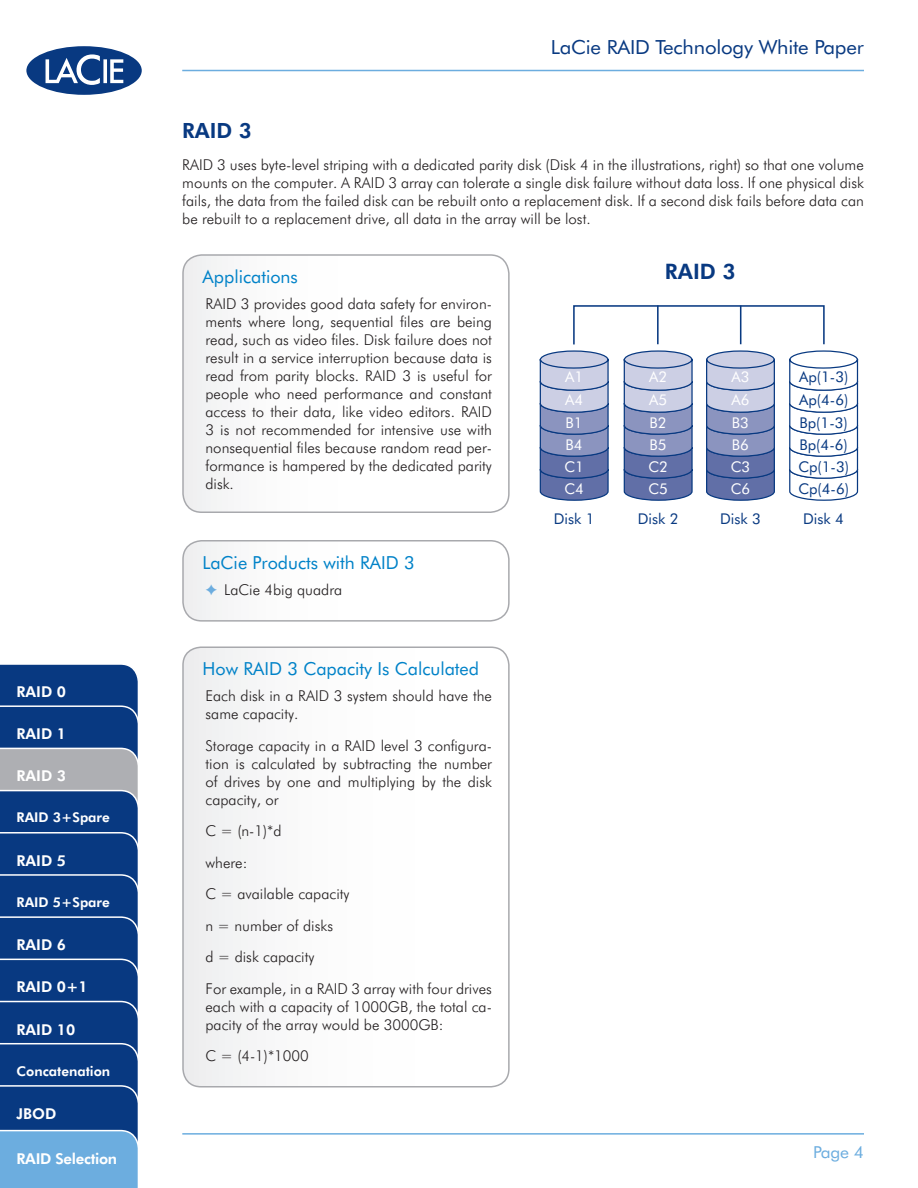
<style>
.page{position:relative;width:918px;height:1188px;background:#fff}
.page>*{position:absolute;margin:0;border:0;box-sizing:border-box;transform-origin:0 0}
.t1{font:800 21.3px "Futura BT";color:#083981}
._1_1_Heading{font:800 21px "Futura BT";color:#083981}
.t2{font:19.5px "Futura BT";letter-spacing:-.01em;color:#083981;scale:1.05 1}
._1_1_1_Heading{font:18px "Futura BT";color:#0082c8}
.t3{font:16.5px "Futura BT";color:#6caddf;scale:1.05 1}
.Bullets{font:300 15px/18px "Futura BT";color:#231f20;text-align:justify}
.t4{font:800 15px "Futura BT";color:#fff}
.t5{font:800 15px "Futura BT";letter-spacing:-.02em;color:#fff}
.t6{font:14.85px/22.4px "Futura BT";color:#083981;text-align:justify}
.t7{font:14.85px/22.4px "Futura BT";color:#fff;text-align:justify}
.t8{font:800 13.5px "Futura BT";color:#fff}
.s1{color:#6caddf}
</style>
<div class="page">
<hr style="left:182px;top:1133px;width:682px;height:2px;background:#6caddf">
<hr style="left:182px;top:70px;width:682px;height:1px;background:#6caddf">
<svg style="left:26px;top:46px;width:116px;height:49px"></svg>
<svg style="left:185px;top:257px;width:322px;height:253px"></svg>
<div style="left:182px;top:254px;width:328px;height:259px;border:2px solid #a8a9ad;border-radius:19px"></div>
<svg style="left:540px;top:351px;width:68px;height:18px"></svg>
<div style="left:540px;top:350px;width:69px;height:19px;border:1px solid #083981;border-radius:50%"></div>
<svg style="left:539px;top:358px;width:70px;height:143px;background:#8c98c1"></svg>
<svg style="left:624px;top:351px;width:68px;height:18px"></svg>
<div style="left:624px;top:350px;width:69px;height:19px;border:1px solid #083981;border-radius:50%"></div>
<svg style="left:623px;top:358px;width:70px;height:143px;background:#8c98c0"></svg>
<div style="left:707px;top:351px;width:67px;height:18px;background:#cccfe4;border-radius:50%"></div>
<div style="left:706px;top:350px;width:69px;height:19px;border:1px solid #083981;border-radius:50%"></div>
<svg style="left:706px;top:358px;width:69px;height:143px;background:#8995bf"></svg>
<svg style="left:790px;top:351px;width:67px;height:18px"></svg>
<div style="left:789px;top:350px;width:69px;height:19px;border:1px solid #083981;border-radius:50%"></div>
<svg style="left:789px;top:358px;width:70px;height:143px"></svg>
<div style="left:573px;top:305px;width:252px;height:40px;border:2px solid #083981"></div>
<hr style="left:657px;top:306px;width:2px;height:38px;background:#083981">
<hr style="left:740px;top:306px;width:1px;height:38px;background:#083981">
<svg style="left:185px;top:543px;width:322px;height:76px"></svg>
<div style="left:182px;top:540px;width:328px;height:82px;border:2px solid #a8a9ad;border-radius:19px"></div>
<svg style="left:185px;top:649px;width:322px;height:436px"></svg>
<div style="left:182px;top:646px;width:328px;height:442px;border:2px solid #a8a9ad;border-radius:18px"></div>
<svg style="left:0;top:664px;width:138px;height:524px;background:#275593"></svg>
<p class="t4" style="left:16px;top:683px;width:51px">RAID 0</p>
<p class="t4" style="left:16px;top:725px;width:51px">RAID 1</p>
<p class="t4" style="left:16px;top:767px;width:51px">RAID 3</p>
<p class="t8" style="left:16px;top:809px;width:95px">RAID 3+Spare</p>
<p class="t4" style="left:16px;top:851px;width:51px">RAID 5</p>
<p class="t8" style="left:16px;top:894px;width:95px">RAID 5+Spare</p>
<p class="t4" style="left:16px;top:936px;width:51px">RAID 6</p>
<p class="t4" style="left:16px;top:978px;width:73px">RAID 0+1</p>
<p class="t4" style="left:16px;top:1020px;width:60px">RAID 10</p>
<p class="t8" style="left:16px;top:1063px;width:95px">Concatenation</p>
<p class="t4" style="left:16px;top:1104px;width:41px">JBOD</p>
<p class="t5" style="left:16px;top:1149px;width:102px">RAID Selection</p>
<h3 class="t2" style="left:551px;top:36px;width:300px">LaCie RAID Technology White Paper</h3>
<p class="_1_1_Heading" style="left:182px;top:118px;width:71px">RAID 3</p>
<p class="Bullets" style="left:182px;top:155px;width:683px">RAID 3 uses byte-level striping with a dedicated parity disk (Disk 4 in the illustrations, right) so that one volume mounts on the computer. A RAID 3 array can tolerate a single disk failure without data loss. If one physical disk fails, the data from the failed disk can be rebuilt onto a replacement disk. If a second disk fails before data can be rebuilt to a replacement drive, all data in the array will be lost.</p>
<p class="_1_1_1_Heading" style="left:202px;top:266px;width:97px">Applications</p>
<p class="Bullets" style="left:206px;top:295px;width:288px">RAID 3 provides good data safety for environ&shy;ments where long, sequential files are being read, such as video files. Disk failure does not result in a service interruption because data is read from parity blocks. RAID 3 is useful for people who need performance and constant access to their data, like video editors. RAID 3 is not recommended for intensive use with nonsequential files because random read per&shy;formance is hampered by the dedicated parity disk.</p>
<p class="_1_1_1_Heading" style="left:203px;top:551px;width:214px">LaCie Products with RAID 3</p>
<p class="Bullets" style="left:206px;top:580px;width:138px"><span class="s1">✦</span> LaCie 4big quadra</p>
<p class="_1_1_1_Heading" style="left:202px;top:658px;width:278px">How RAID 3 Capacity Is Calculated</p>
<p class="Bullets" style="left:206px;top:687px;width:288px">Each disk in a RAID 3 system should have the same capacity.</p>
<p class="Bullets" style="left:206px;top:736px;width:288px">Storage capacity in a RAID level 3 configura&shy;tion is calculated by subtracting the number of drives by one and multiplying by the disk capacity, or</p>
<p class="Bullets" style="left:206px;top:822px;width:78px">C = (n-1)*d</p>
<p class="Bullets" style="left:206px;top:853px;width:43px">where:</p>
<p class="Bullets" style="left:206px;top:885px;width:146px">C = available capacity</p>
<p class="Bullets" style="left:206px;top:916px;width:129px">n = number of disks</p>
<p class="Bullets" style="left:206px;top:948px;width:110px">d = disk capacity</p>
<p class="Bullets" style="left:206px;top:979px;width:288px">For example, in a RAID 3 array with four drives each with a capacity of 1000GB, the total ca&shy;pacity of the array would be 3000GB:</p>
<p class="Bullets" style="left:206px;top:1047px;width:105px">C = (4-1)*1000</p>
<p class="t1" style="left:665px;top:258px;width:72px">RAID 3</p>
<p class="t7" style="left:564px;top:366px;width:21px">A1<br>A4<br>B1<br>B4<br>C1<br>C4</p>
<p class="t7" style="left:648px;top:366px;width:21px">A2<br>A5<br>B2<br>B5<br>C2<br>C5</p>
<p class="t7" style="left:731px;top:366px;width:21px">A3<br>A6<br>B3<br>B6<br>C3<br>C6</p>
<p class="t6" style="left:798px;top:366px;width:52px">Ap(1-3)<br>Ap(4-6)<br>Bp(1-3)<br>Bp(4-6)<br>Cp(1-3)<br>Cp(4-6)</p>
<p class="t6" style="left:554px;top:508px;width:42px">Disk 1</p>
<p class="t6" style="left:638px;top:508px;width:42px">Disk 2</p>
<p class="t6" style="left:720px;top:508px;width:42px">Disk 3</p>
<p class="t6" style="left:803px;top:508px;width:42px">Disk 4</p>
<p class="t3" style="left:813px;top:1142px;width:50px">Page 4</p>
</div>
